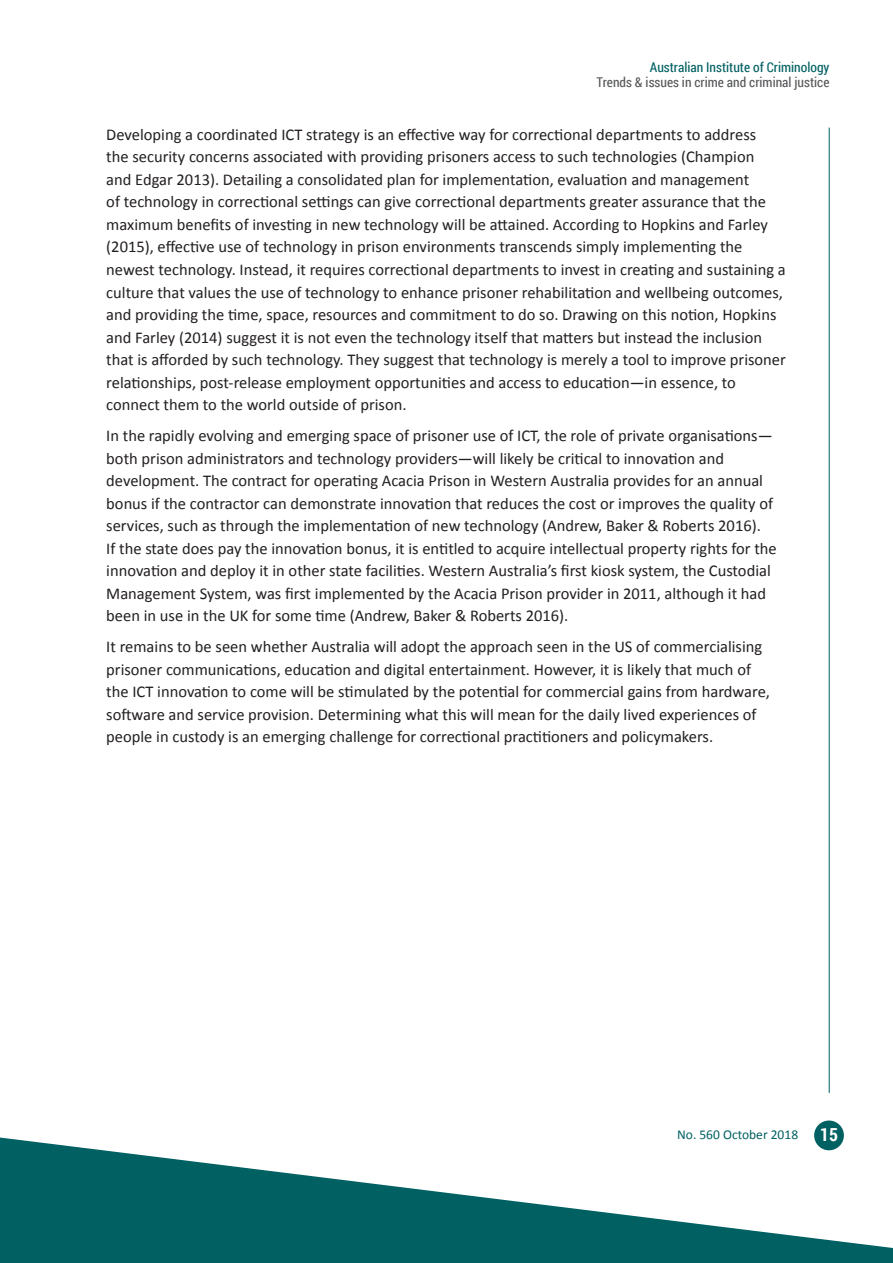
<style>
.page{position:relative;width:893px;height:1263px;background:#fff}
.page>*{position:absolute;margin:0;border:0;box-sizing:border-box;transform-origin:0 0}
.t1{font:16.5px/22.5px "Calibri";color:#231f20}
.t2{font:13.5px "Roboto Condensed";color:#57585a}
.t3{font:13.5px "Roboto Condensed";color:#006062}
.t4{font:13.5px "Calibri";color:#006062}
.s1{font-family:"Roboto Condensed";font-weight:700;font-size:18px;color:#fff}
</style>
<div class="page">
<hr style="left:829px;top:128px;width:1px;height:965px;background:#006062">
<div style="left:814px;top:1120px;width:30px;height:30px;background:#006062;border-radius:50%"></div>
<svg style="left:0;top:1137px;width:893px;height:126px;fill:#006062"></svg>
<p class="t3" style="left:650px;top:58px;width:181px">Australian Institute of Criminology</p>
<p class="t2" style="left:597px;top:73px;width:234px">Trends &amp; issues in crime and criminal justice</p>
<p class="t1" style="left:106px;top:123px;width:681px">Developing a coordinated ICT strategy is an effective way for correctional departments to address<br>the security concerns associated with providing prisoners access to such technologies (Champion<br>and Edgar 2013). Detailing a consolidated plan for implementation, evaluation and management<br>of technology in correctional settings can give correctional departments greater assurance that the maximum benefits of investing in new technology will be attained. According to Hopkins and Farley (2015), effective use of technology in prison environments transcends simply implementing the newest technology. Instead, it requires correctional departments to invest in creating and sustaining a culture that values the use of technology to enhance prisoner rehabilitation and wellbeing outcomes, and providing the time, space, resources and commitment to do so. Drawing on this notion, Hopkins and Farley (2014) suggest it is not even the technology itself that matters but instead the inclusion that is afforded by such technology. They suggest that technology is merely a tool to improve prisoner relationships, post-release employment opportunities and access to education—in essence, to connect them to the world outside of prison.</p>
<p class="t1" style="left:106px;top:424px;width:672px">In the rapidly evolving and emerging space of prisoner use of ICT, the role of private organisations— both prison administrators and technology providers—will likely be critical to innovation and development. The contract for operating Acacia Prison in Western Australia provides for an annual bonus if the contractor can demonstrate innovation that reduces the cost or improves the quality of services, such as through the implementation of new technology (Andrew, Baker &amp; Roberts 2016).<br>If the state does pay the innovation bonus, it is entitled to acquire intellectual property rights for the innovation and deploy it in other state facilities. Western Australia’s first kiosk system, the Custodial Management System, was first implemented by the Acacia Prison provider in 2011, although it had been in use in the UK for some time (Andrew, Baker &amp; Roberts 2016).</p>
<p class="t1" style="left:106px;top:635px;width:665px">It remains to be seen whether Australia will adopt the approach seen in the US of commercialising prisoner communications, education and digital entertainment. However, it is likely that much of the ICT innovation to come will be stimulated by the potential for commercial gains from hardware, software and service provision. Determining what this will mean for the daily lived experiences of people in custody is an emerging challenge for correctional practitioners and policymakers.</p>
<p class="t4" style="left:677px;top:1126px;width:162px">No. 560 October 2018 <span class="s1">15</span></p>
</div>
